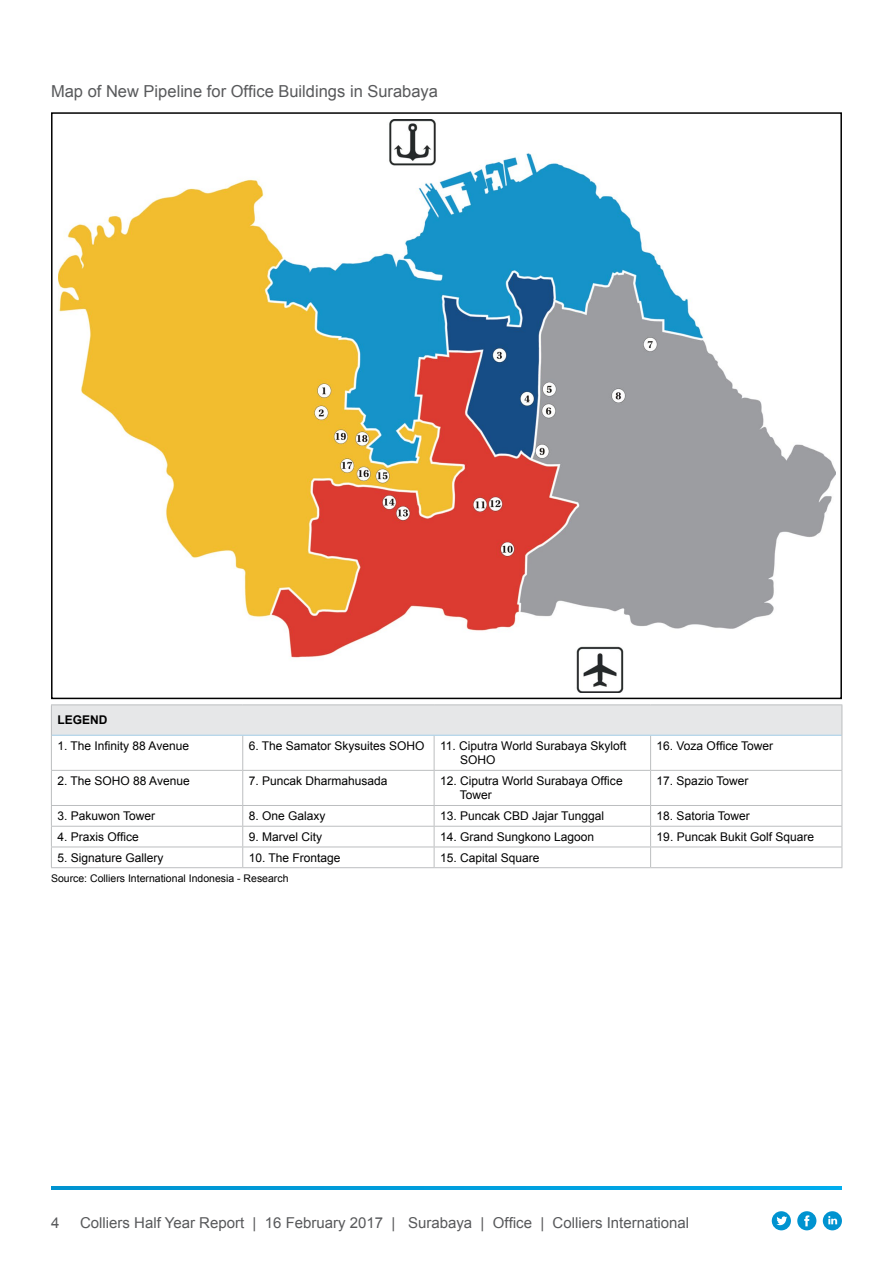
<style>
.page{position:relative;width:893px;height:1263px;background:#fff}
.page>*{position:absolute;margin:0;border:0;box-sizing:border-box;transform-origin:0 0}
.t1{font:16.5px "Arial";color:#58595b}
.t2{font:15px "Arial";color:#58595b}
.t3{font:12px/14.4px "Arial";color:#000}
.t4{font:700 12px "Arial";color:#000}
.t5{font:10.5px "Arial";color:#000}
</style>
<div class="page">
<svg style="left:51px;top:1186px;width:791px;height:4px;background:#009edd"></svg>
<div style="left:797px;top:1211px;width:19px;height:19px;background:#0093d0;border-radius:50%"></div>
<svg style="left:804px;top:1215px;width:5px;height:11px"></svg>
<svg style="left:823px;top:1211px;width:19px;height:19px"></svg>
<svg style="left:828px;top:1216px;width:9px;height:8px"></svg>
<div style="left:772px;top:1211px;width:19px;height:19px;background:#0093d0;border-radius:50%"></div>
<svg style="left:776px;top:1216px;width:11px;height:9px"></svg>
<img style="left:59px;top:119px;width:776px;height:573px">
<div style="left:51px;top:705px;width:791px;height:30px;background:#e6e7e8"></div>
<hr style="left:51px;top:704px;width:192px;height:1px;background:#bcbec0">
<hr style="left:243px;top:704px;width:191px;height:1px;background:#bcbec0">
<hr style="left:434px;top:704px;width:217px;height:1px;background:#bcbec0">
<hr style="left:651px;top:704px;width:191px;height:1px;background:#bcbec0">
<hr style="left:842px;top:705px;width:1px;height:30px;background:#bcbec0">
<hr style="left:51px;top:705px;width:1px;height:30px;background:#bcbec0">
<hr style="left:242px;top:735px;width:1px;height:35px;background:#bcbec0">
<hr style="left:434px;top:735px;width:1px;height:35px;background:#bcbec0">
<hr style="left:242px;top:771px;width:1px;height:34px;background:#bcbec0">
<hr style="left:434px;top:771px;width:1px;height:34px;background:#bcbec0">
<svg style="left:242px;top:806px;width:1px;height:61px"></svg>
<svg style="left:434px;top:806px;width:1px;height:61px"></svg>
<hr style="left:650px;top:735px;width:1px;height:35px;background:#bcbec0">
<hr style="left:650px;top:771px;width:1px;height:34px;background:#bcbec0">
<svg style="left:650px;top:806px;width:1px;height:61px"></svg>
<hr style="left:52px;top:735px;width:191px;height:1px;background:#a6d2ec">
<hr style="left:51px;top:770px;width:192px;height:1px;background:#bcbec0">
<hr style="left:51px;top:805px;width:192px;height:1px;background:#bcbec0">
<hr style="left:51px;top:826px;width:192px;height:1px;background:#bcbec0">
<hr style="left:51px;top:846px;width:192px;height:1px;background:#bcbec0">
<hr style="left:51px;top:867px;width:192px;height:1px;background:#bcbec0">
<hr style="left:243px;top:735px;width:191px;height:1px;background:#a6d2ec">
<hr style="left:434px;top:735px;width:217px;height:1px;background:#a6d2ec">
<hr style="left:243px;top:770px;width:191px;height:1px;background:#bcbec0">
<hr style="left:434px;top:770px;width:217px;height:1px;background:#bcbec0">
<hr style="left:243px;top:805px;width:191px;height:1px;background:#bcbec0">
<hr style="left:434px;top:805px;width:217px;height:1px;background:#bcbec0">
<hr style="left:243px;top:826px;width:191px;height:1px;background:#bcbec0">
<hr style="left:434px;top:826px;width:217px;height:1px;background:#bcbec0">
<hr style="left:243px;top:846px;width:191px;height:1px;background:#bcbec0">
<hr style="left:434px;top:846px;width:217px;height:1px;background:#bcbec0">
<hr style="left:243px;top:867px;width:191px;height:1px;background:#bcbec0">
<hr style="left:434px;top:867px;width:217px;height:1px;background:#bcbec0">
<hr style="left:651px;top:735px;width:191px;height:1px;background:#a6d2ec">
<hr style="left:651px;top:770px;width:191px;height:1px;background:#bcbec0">
<hr style="left:651px;top:805px;width:191px;height:1px;background:#bcbec0">
<hr style="left:651px;top:826px;width:191px;height:1px;background:#bcbec0">
<hr style="left:651px;top:846px;width:191px;height:1px;background:#bcbec0">
<hr style="left:651px;top:867px;width:191px;height:1px;background:#bcbec0">
<hr style="left:51px;top:735px;width:1px;height:35px;background:#bcbec0">
<hr style="left:842px;top:735px;width:1px;height:35px;background:#bcbec0">
<hr style="left:51px;top:771px;width:1px;height:34px;background:#bcbec0">
<hr style="left:842px;top:771px;width:1px;height:34px;background:#bcbec0">
<svg style="left:51px;top:806px;width:1px;height:61px"></svg>
<svg style="left:842px;top:806px;width:1px;height:61px"></svg>
<h1 class="t1" style="left:51px;top:80px;width:388px">Map of New Pipeline for Office Buildings in Surabaya</h1>
<p class="t4" style="left:57px;top:712px;width:50px">LEGEND</p>
<p class="t3" style="left:57px;top:738px;width:133px">1. The Infinity 88 Avenue</p>
<p class="t3" style="left:249px;top:738px;width:177px">6. The Samator Skysuites SOHO</p>
<p class="t3" style="left:460px;top:738px;width:168px;text-indent:-20px">11. Ciputra World Surabaya Skyloft<br>SOHO</p>
<p class="t3" style="left:657px;top:738px;width:118px">16. Voza Office Tower</p>
<p class="t3" style="left:57px;top:774px;width:134px">2. The SOHO 88 Avenue</p>
<p class="t3" style="left:249px;top:774px;width:140px">7. Puncak Dharmahusada</p>
<p class="t3" style="left:460px;top:774px;width:164px;text-indent:-20px">12. Ciputra World Surabaya Office<br>Tower</p>
<p class="t3" style="left:657px;top:774px;width:93px">17. Spazio Tower</p>
<p class="t3" style="left:57px;top:809px;width:99px">3. Pakuwon Tower</p>
<p class="t3" style="left:249px;top:809px;width:78px">8. One Galaxy</p>
<p class="t3" style="left:440px;top:809px;width:166px">13. Puncak CBD Jajar Tunggal</p>
<p class="t3" style="left:657px;top:809px;width:95px">18. Satoria Tower</p>
<p class="t3" style="left:57px;top:829px;width:83px">4. Praxis Office</p>
<p class="t3" style="left:249px;top:829px;width:75px">9. Marvel City</p>
<p class="t3" style="left:440px;top:829px;width:156px">14. Grand Sungkono Lagoon</p>
<p class="t3" style="left:657px;top:829px;width:159px">19. Puncak Bukit Golf Square</p>
<p class="t3" style="left:57px;top:850px;width:108px">5. Signature Gallery</p>
<p class="t3" style="left:249px;top:850px;width:93px">10. The Frontage</p>
<p class="t3" style="left:440px;top:850px;width:101px">15. Capital Square</p>
<p class="t5" style="left:51px;top:871px;width:239px">Source: Colliers International Indonesia - Research</p>
<p class="t2" style="left:51px;top:1213px;width:10px">4</p>
<p class="t2" style="left:80px;top:1212px;width:611px">Colliers Half Year Report | 16 February 2017 | Surabaya | Office | Colliers International</p>
</div>
